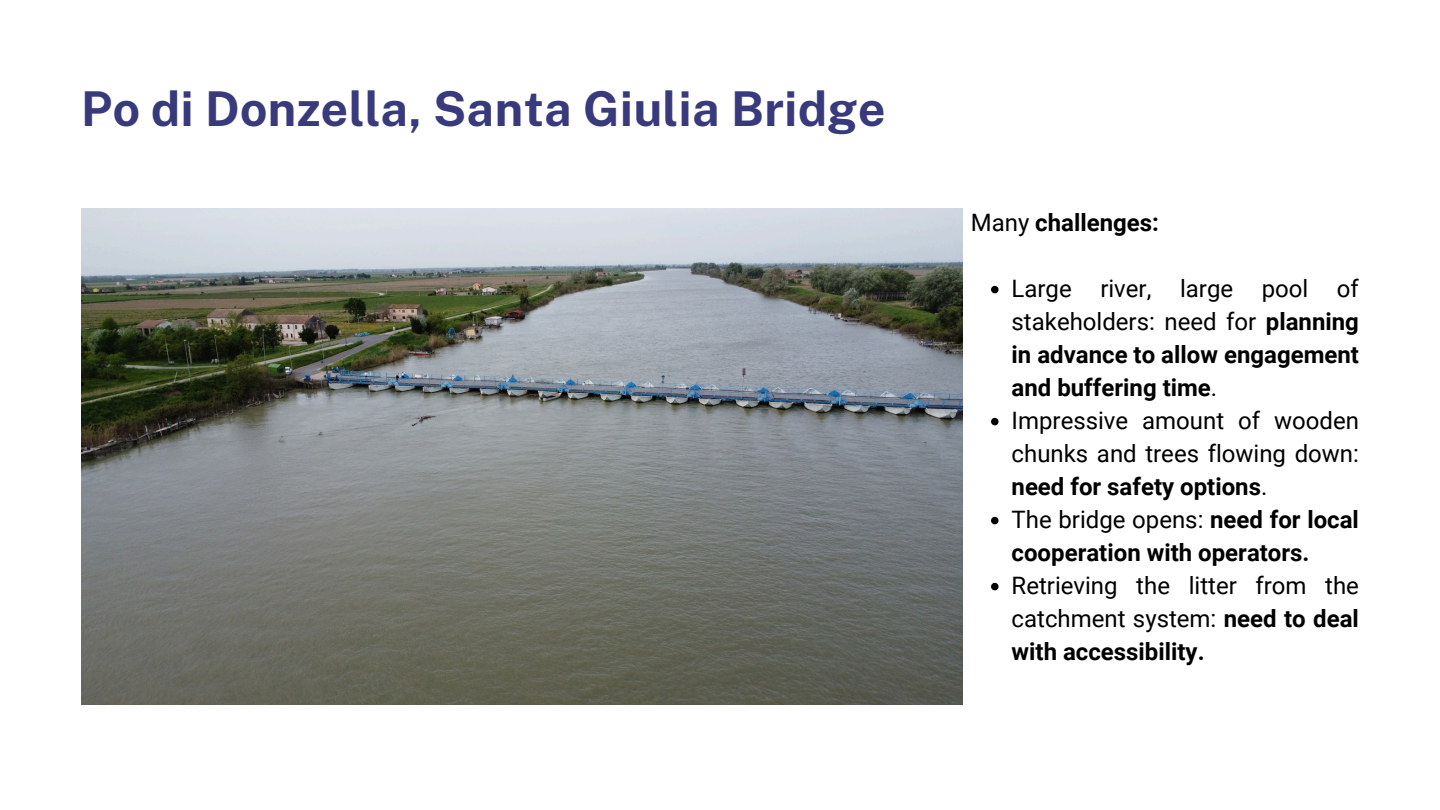
<style>
.page{position:relative;width:1440px;height:810px;background:#fff}
.page>*{position:absolute;margin:0;border:0;box-sizing:border-box;transform-origin:0 0}
.t1{font:700 48px "Public Sans";letter-spacing:.01em;color:#383a7c}
.t2{font:700 24px/33px "Roboto";color:#000;text-align:justify}
.t3{font:24px/33px "Roboto";color:#000;text-align:justify}
.s1{font-weight:400}
.s2{font-weight:700}
</style>
<div class="page">
<img style="left:81px;top:209px;width:881px;height:496px">
<svg style="left:991px;top:286px;width:8px;height:7px"></svg>
<svg style="left:991px;top:418px;width:8px;height:7px"></svg>
<svg style="left:991px;top:517px;width:8px;height:7px"></svg>
<svg style="left:991px;top:583px;width:8px;height:7px"></svg>
<p class="t1" style="left:81px;top:80px;width:806px">Po di Donzella, Santa Giulia Bridge</p>
<p class="t2" style="left:971px;top:206px;width:190px"><span class="s1">Many</span> challenges:</p>
<p class="t2" style="left:1012px;top:272px;width:349px"><span class="s1">Large river, large pool of stakeholders: need for</span> planning in advance to allow engagement and buffering time<span class="s1">.</span></p>
<p class="t3" style="left:1012px;top:404px;width:349px">Impressive amount of wooden chunks and trees flowing down: <span class="s2">need for safety options</span>.</p>
<p class="t2" style="left:1012px;top:503px;width:349px"><span class="s1">The bridge opens:</span> need for local cooperation with operators.</p>
<p class="t3" style="left:1012px;top:569px;width:349px">Retrieving the litter from the catchment system: <span class="s2">need to deal with accessibility.</span></p>
</div>
